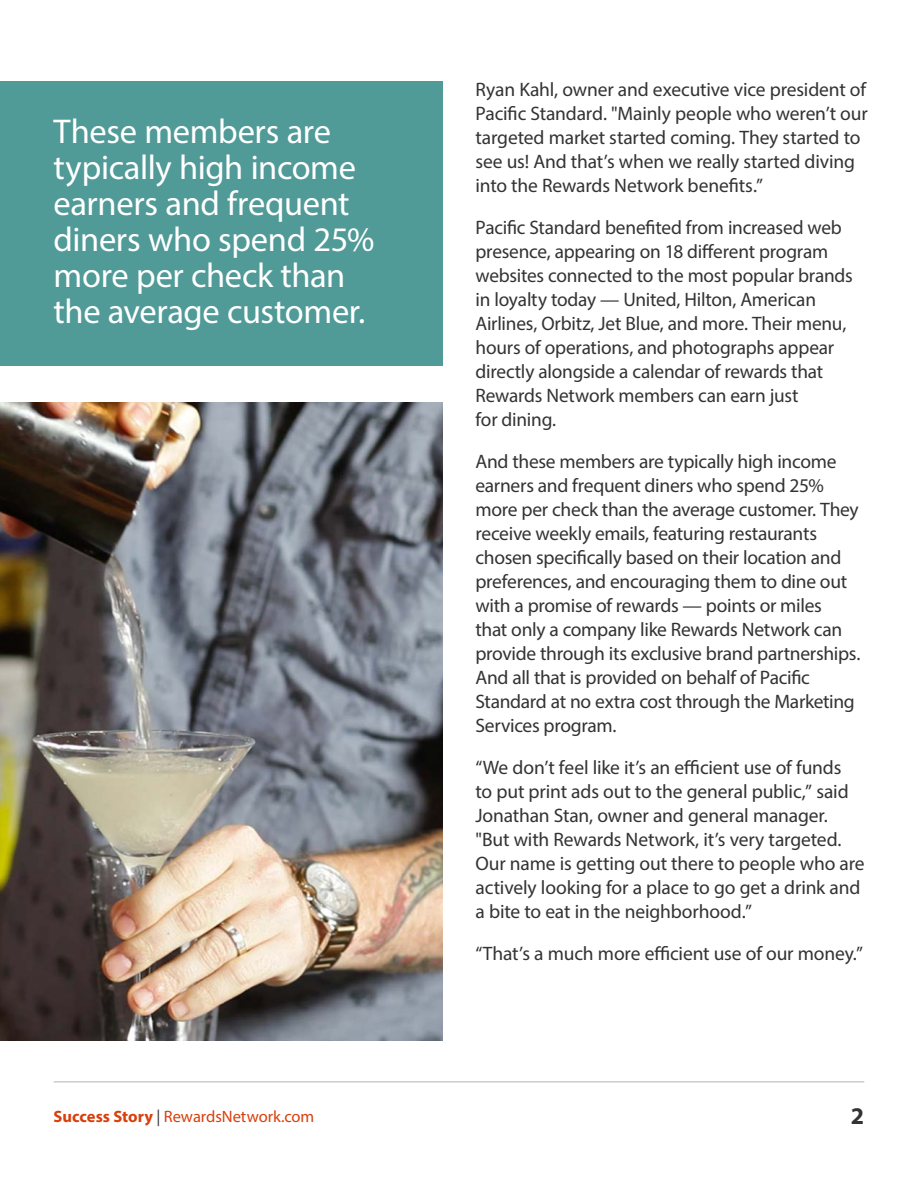
<style>
.page{position:relative;width:918px;height:1188px;background:#fff}
.page>*{position:absolute;margin:0;border:0;box-sizing:border-box;transform-origin:0 0}
.t1{font:34.5px/36px "Myriad Pro";letter-spacing:-.01em;color:#fff}
.t2{font:700 24px "Myriad Pro";color:#333}
.t3{font:19.5px/24px "Myriad Pro";letter-spacing:-.01em;color:#333}
.t4{font:16.5px "Myriad Pro";letter-spacing:-.005em;color:#d93f0c}
.s1{font-weight:700}
.s2{color:#333}
</style>
<div class="page">
<hr style="left:54px;top:1082px;width:810px;height:1px;background:#b3b3b3">
<div style="left:0;top:81px;width:442px;height:285px;background:#509a97"></div>
<img style="left:0;top:402px;width:442px;height:639px">
<h1 class="t1" style="left:54px;top:113px;width:322px">These members are typically high income earners and frequent diners who spend 25% more per check than the average customer.</h1>
<p class="t3" style="left:476px;top:77px;width:394px">Ryan Kahl, owner and executive vice president of Pacific Standard. "Mainly people who weren’t our targeted market started coming. They started to see us! And that’s when we really started diving into the Rewards Network benefits.”</p>
<p class="t3" style="left:476px;top:215px;width:379px">Pacific Standard benefited from increased web presence, appearing on 18 different program websites connected to the most popular brands in loyalty today — United, Hilton, American Airlines, Orbitz, Jet Blue, and more. Their menu, hours of operations, and photographs appear directly alongside a calendar of rewards that Rewards Network members can earn just<br>for dining.</p>
<p class="t3" style="left:476px;top:449px;width:386px">And these members are typically high income earners and frequent diners who spend 25% more per check than the average customer. They receive weekly emails, featuring restaurants chosen specifically based on their location and preferences, and encouraging them to dine out with a promise of rewards — points or miles<br>that only a company like Rewards Network can provide through its exclusive brand partnerships.<br>And all that is provided on behalf of Pacific Standard at no extra cost through the Marketing Services program.</p>
<p class="t3" style="left:476px;top:755px;width:391px">“We don’t feel like it’s an efficient use of funds<br>to put print ads out to the general public,” said Jonathan Stan, owner and general manager. "But with Rewards Network, it’s very targeted.<br>Our name is getting out there to people who are actively looking for a place to go get a drink and a bite to eat in the neighborhood.”</p>
<p class="t3" style="left:476px;top:941px;width:389px">“That’s a much more efficient use of our money.”</p>
<p class="t4" style="left:54px;top:1107px;width:262px"><span class="s1">Success Story</span> <span class="s2">|</span> RewardsNetwork.com</p>
<p class="t2" style="left:851px;top:1100px;width:15px">2</p>
</div>
